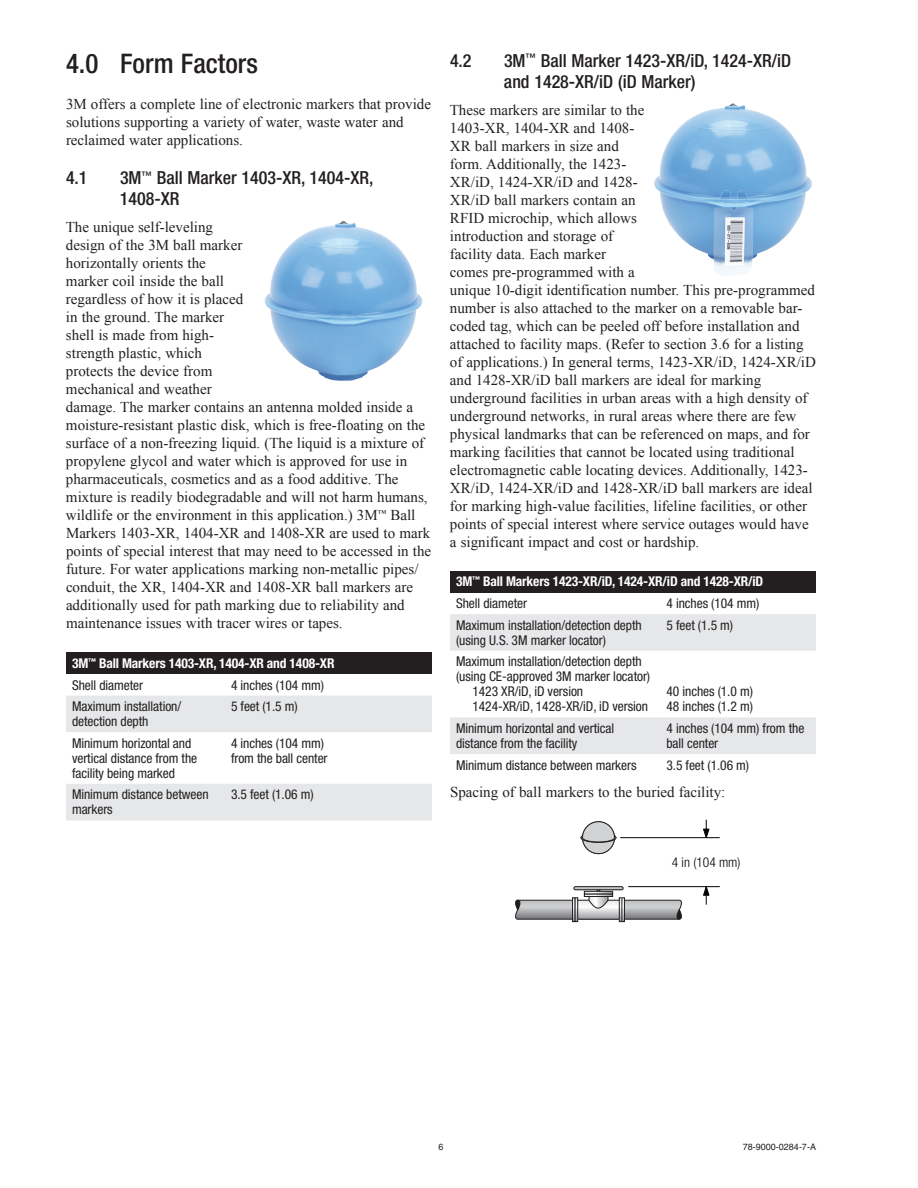
<style>
.page{position:relative;width:918px;height:1188px;background:#fff}
.page>*{position:absolute;margin:0;border:0;box-sizing:border-box;transform-origin:0 0}
.t1{font:500 condensed 27px "Helvetica Neue LT Std";color:#231f20}
.t2{font:500 condensed 18px/21px "Helvetica Neue LT Std";color:#231f20}
.t3{font:15px/18px "Times New Roman";color:#231f20}
.t4{font:condensed 13.5px/15px "Helvetica Neue LT Std";letter-spacing:-.005em;color:#231f20}
.t5{font:700 condensed 13.5px/21.6px "Helvetica Neue LT Std";letter-spacing:-.01em;color:#fff}
.t6{font:300 condensed 13.5px "Helvetica Neue";color:#040503}
.t7{font:9px "Helvetica";color:#231f20}
.s1{font-weight:400;color:#231f20}
</style>
<div class="page">
<div style="left:66px;top:652px;width:366px;height:22px;background:#231f20"></div>
<svg style="left:66px;top:696px;width:366px;height:124px;fill:#e6e7e9"></svg>
<div style="left:450px;top:571px;width:366px;height:21px;background:#231f20"></div>
<svg style="left:450px;top:614px;width:366px;height:140px;fill:#e6e7e9"></svg>
<svg style="left:515px;top:900px;width:57px;height:20px"></svg>
<svg style="left:625px;top:900px;width:57px;height:20px"></svg>
<div style="left:572px;top:898px;width:3px;height:24px;border:1px solid #231f20"></div>
<div style="left:575px;top:898px;width:3px;height:24px;border:1px solid #231f20"></div>
<div style="left:584px;top:894px;width:29px;height:3px;border:1px solid #231f20"></div>
<div style="left:584px;top:891px;width:29px;height:3px;border:1px solid #231f20"></div>
<div style="left:619px;top:898px;width:3px;height:24px;border:1px solid #231f20"></div>
<div style="left:622px;top:898px;width:3px;height:24px;border:1px solid #231f20"></div>
<svg style="left:580px;top:902px;width:37px;height:15px"></svg>
<svg style="left:589px;top:890px;width:19px;height:19px"></svg>
<div style="left:574px;top:886px;width:49px;height:4px;border:1px solid #231f20;border-radius:2px"></div>
<svg style="left:581px;top:821px;width:35px;height:33px"></svg>
<hr style="left:620px;top:837px;width:100px;height:1px;background:#040503">
<hr style="left:628px;top:886px;width:92px;height:1px;background:#040503">
<svg style="left:703px;top:820px;width:6px;height:19px"></svg>
<svg style="left:703px;top:886px;width:6px;height:19px"></svg>
<img style="left:264px;top:221px;width:159px;height:160px">
<img style="left:654px;top:103px;width:158px;height:172px">
<h1 class="t1" style="left:66px;top:48px;width:193px">4.0 Form Factors</h1>
<p class="t3" style="left:66px;top:95px;width:367px">3M offers a complete line of electronic markers that provide solutions supporting a variety of water, waste water and reclaimed water applications.</p>
<p class="t2" style="left:66px;top:167px;width:23px">4.1</p>
<p class="t2" style="left:120px;top:167px;width:255px">3M<sup>™</sup> Ball Marker 1403-XR, 1404-XR,<br>1408-XR</p>
<p class="t3" style="left:66px;top:218px;width:367px">The unique self-leveling<br>design of the 3M ball marker<br>horizontally orients the<br>marker coil inside the ball<br>regardless of how it is placed<br>in the ground. The marker<br>shell is made from high-<br>strength plastic, which<br>protects the device from<br>mechanical and weather<br>damage. The marker contains an antenna molded inside a moisture-resistant plastic disk, which is free-floating on the surface of a non-freezing liquid. (The liquid is a mixture of propylene glycol and water which is approved for use in pharmaceuticals, cosmetics and as a food additive. The mixture is readily biodegradable and will not harm humans, wildlife or the environment in this application.) 3M<sup>™</sup> Ball Markers 1403-XR, 1404-XR and 1408-XR are used to mark points of special interest that may need to be accessed in the future. For water applications marking non-metallic pipes/ conduit, the XR, 1404-XR and 1408-XR ball markers are additionally used for path marking due to reliability and maintenance issues with tracer wires or tapes.</p>
<p class="t5" style="left:72px;top:652px;width:264px">3M<sup>™</sup> Ball Markers 1403-XR, 1404-XR and 1408-XR<br><span class="s1">Shell diameter</span></p>
<p class="t4" style="left:231px;top:677px;width:95px">4 inches (104 mm)</p>
<p class="t4" style="left:72px;top:699px;width:111px">Maximum installation/ detection depth</p>
<p class="t4" style="left:231px;top:699px;width:68px">5 feet (1.5 m)</p>
<p class="t4" style="left:72px;top:735px;width:127px">Minimum horizontal and vertical distance from the facility being marked</p>
<p class="t4" style="left:231px;top:735px;width:98px">4 inches (104 mm) from the ball center</p>
<p class="t4" style="left:72px;top:787px;width:138px">Minimum distance between markers</p>
<p class="t4" style="left:231px;top:787px;width:84px">3.5 feet (1.06 m)</p>
<p class="t2" style="left:450px;top:50px;width:23px">4.2</p>
<p class="t2" style="left:504px;top:50px;width:289px">3M<sup>™</sup> Ball Marker 1423-XR/iD, 1424-XR/iD and 1428-XR/iD (iD Marker)</p>
<p class="t3" style="left:450px;top:101px;width:368px">These markers are similar to the<br>1403-XR, 1404-XR and 1408-<br>XR ball markers in size and<br>form. Additionally, the 1423-<br>XR/iD, 1424-XR/iD and 1428-<br>XR/iD ball markers contain an<br>RFID microchip, which allows<br>introduction and storage of<br>facility data. Each marker<br>comes pre-programmed with a<br>unique 10-digit identification number. This pre-programmed number is also attached to the marker on a removable bar&shy;coded tag, which can be peeled off before installation and attached to facility maps. (Refer to section 3.6 for a listing of applications.) In general terms, 1423-XR/iD, 1424-XR/iD and 1428-XR/iD ball markers are ideal for marking underground facilities in urban areas with a high density of underground networks, in rural areas where there are few physical landmarks that can be referenced on maps, and for marking facilities that cannot be located using traditional electromagnetic cable locating devices. Additionally, 1423- XR/iD, 1424-XR/iD and 1428-XR/iD ball markers are ideal for marking high-value facilities, lifeline facilities, or other points of special interest where service outages would have a significant impact and cost or hardship.</p>
<p class="t5" style="left:456px;top:571px;width:309px">3M<sup>™</sup> Ball Markers 1423-XR/iD, 1424-XR/iD and 1428-XR/iD<br><span class="s1">Shell diameter</span></p>
<p class="t4" style="left:666px;top:596px;width:95px">4 inches (104 mm)</p>
<p class="t4" style="left:456px;top:617px;width:187px">Maximum installation/detection depth (using U.S. 3M marker locator)</p>
<p class="t4" style="left:666px;top:617px;width:68px">5 feet (1.5 m)</p>
<p class="t4" style="left:456px;top:654px;width:187px">Maximum installation/detection depth</p>
<p class="t4" style="left:456px;top:669px;width:196px">(using CE-approved 3M marker locator)</p>
<p class="t4" style="left:473px;top:684px;width:112px">1423 XR/iD, iD version</p>
<p class="t4" style="left:473px;top:699px;width:177px">1424-XR/iD, 1428-XR/iD, iD version</p>
<p class="t4" style="left:666px;top:684px;width:88px">40 inches (1.0 m)<br>48 inches (1.2 m)</p>
<p class="t4" style="left:456px;top:721px;width:160px">Minimum horizontal and vertical distance from the facility</p>
<p class="t4" style="left:666px;top:721px;width:139px">4 inches (104 mm) from the ball center</p>
<p class="t4" style="left:456px;top:757px;width:182px">Minimum distance between markers</p>
<p class="t4" style="left:666px;top:757px;width:84px">3.5 feet (1.06 m)</p>
<p class="t3" style="left:450px;top:782px;width:277px">Spacing of ball markers to the buried facility:</p>
<p class="t6" style="left:672px;top:854px;width:70px">4 in (104 mm)</p>
<p class="t7" style="left:438px;top:1142px;width:7px">6</p>
<p class="t7" style="left:743px;top:1142px;width:75px">78-9000-0284-7-A</p>
</div>
